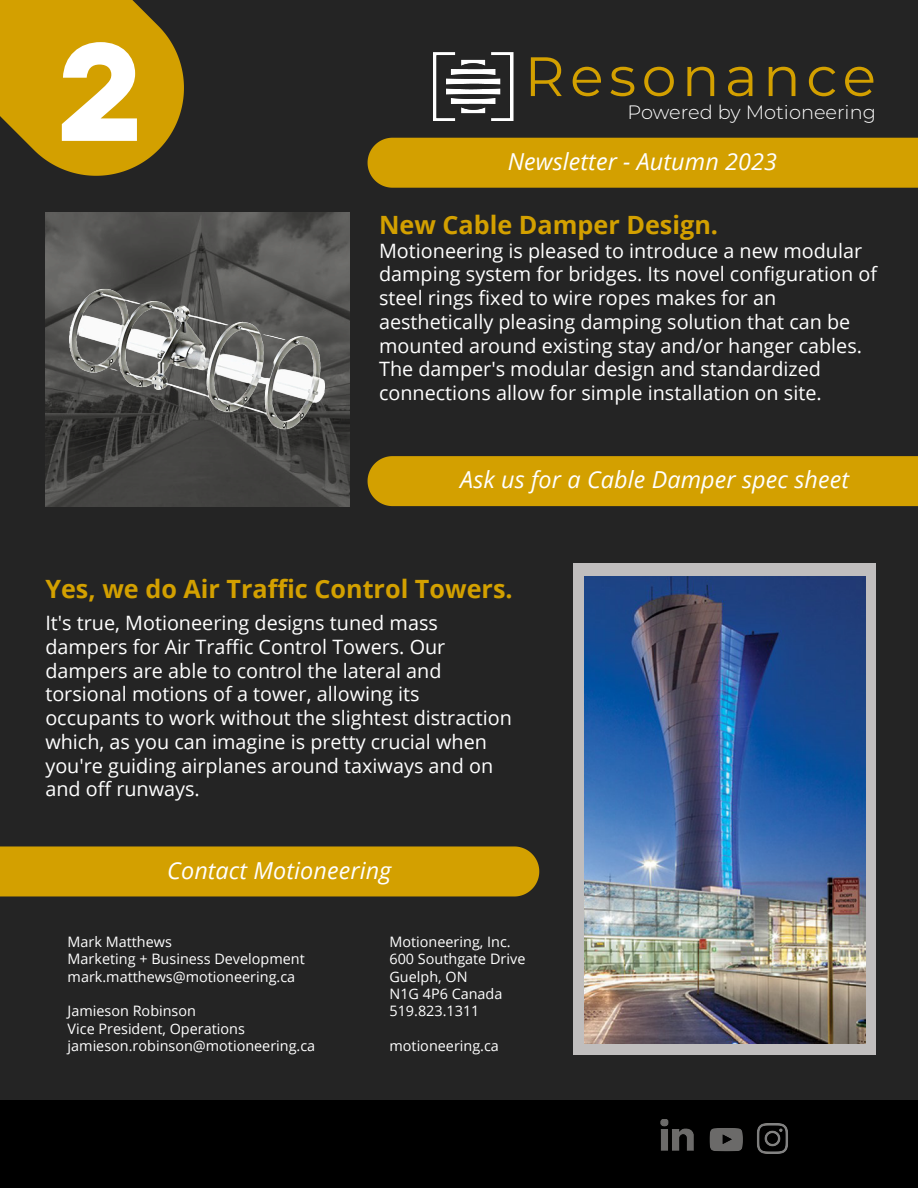
<style>
.page{position:relative;width:918px;height:1188px;background:#242424}
.page>*{position:absolute;margin:0;border:0;box-sizing:border-box;transform-origin:0 0}
.t1{font:700 138.6px "Stolzl";color:#fff}
.t2{font:55.35px "Montserrat";letter-spacing:.1em;color:#d3a000}
.t3{font:700 25.2px "Open Sans";color:#d3a000}
.t4{font:italic 23.4px "Open Sans";letter-spacing:.005em;color:#fff}
.t5{font:19.8px/23.7px "Open Sans";color:#fff}
.t6{font:300 19.35px "Montserrat";color:#fff}
.t7{font:14.4px/17.2px "Open Sans";color:#fff}
</style>
<div class="page">
<div style="left:368px;top:456px;width:550px;height:50px;background:#d3a000"></div>
<img style="left:45px;top:212px;width:305px;height:294px">
<img style="left:434px;top:53px;width:79px;height:67px">
<div style="left:368px;top:138px;width:550px;height:50px;background:#d3a000"></div>
<svg style="left:0;top:0;width:184px;height:176px;background:#b88d05"></svg>
<div style="left:1px;top:1100px;width:917px;height:88px;background:#000"></div>
<img style="left:69px;top:289px;width:256px;height:140px">
<div style="left:574px;top:563px;width:302px;height:491px;background:#c0bebe"></div>
<img style="left:585px;top:576px;width:281px;height:468px">
<div style="left:0;top:846px;width:539px;height:50px;background:#d3a000"></div>
<img style="left:757px;top:1123px;width:31px;height:31px">
<img style="left:709px;top:1128px;width:34px;height:24px">
<img style="left:661px;top:1119px;width:32px;height:32px">
<h1 class="t1" style="left:57px;top:-8px;width:86px">2</h1>
<h2 class="t2" style="left:525px;top:38px;width:353px">Resonance</h2>
<p class="t6" style="left:627px;top:99px;width:250px">Powered by Motioneering</p>
<p class="t4" style="left:508px;top:145px;width:271px">Newsletter - Autumn 2023</p>
<p class="t3" style="left:379px;top:207px;width:341px">New Cable Damper Design.</p>
<p class="t5" style="left:379px;top:238px;width:500px">Motioneering is pleased to introduce a new modular damping system for bridges. Its novel configuration of steel rings fixed to wire ropes makes for an aesthetically pleasing damping solution that can be mounted around existing stay and/or hanger cables.<br>The damper's modular design and standardized connections allow for simple installation on site.</p>
<p class="t4" style="left:460px;top:464px;width:390px">Ask us for a Cable Damper spec sheet</p>
<p class="t3" style="left:45px;top:571px;width:469px">Yes, we do Air Traffic Control Towers.</p>
<p class="t5" style="left:45px;top:610px;width:468px">It's true, Motioneering designs tuned mass dampers for Air Traffic Control Towers. Our dampers are able to control the lateral and torsional motions of a tower, allowing its occupants to work without the slightest distraction which, as you can imagine is pretty crucial when you're guiding airplanes around taxiways and on and off runways.</p>
<p class="t4" style="left:167px;top:854px;width:225px">Contact Motioneering</p>
<p class="t7" style="left:68px;top:933px;width:239px">Mark Matthews<br>Marketing + Business Development mark.matthews@motioneering.ca</p>
<p class="t7" style="left:68px;top:1002px;width:249px">Jamieson Robinson<br>Vice President, Operations jamieson.robinson@motioneering.ca</p>
<p class="t7" style="left:390px;top:933px;width:137px">Motioneering, Inc.<br>600 Southgate Drive<br>Guelph, ON<br>N1G 4P6 Canada<br>519.823.1311</p>
<p class="t7" style="left:390px;top:1037px;width:111px">motioneering.ca</p>
</div>
